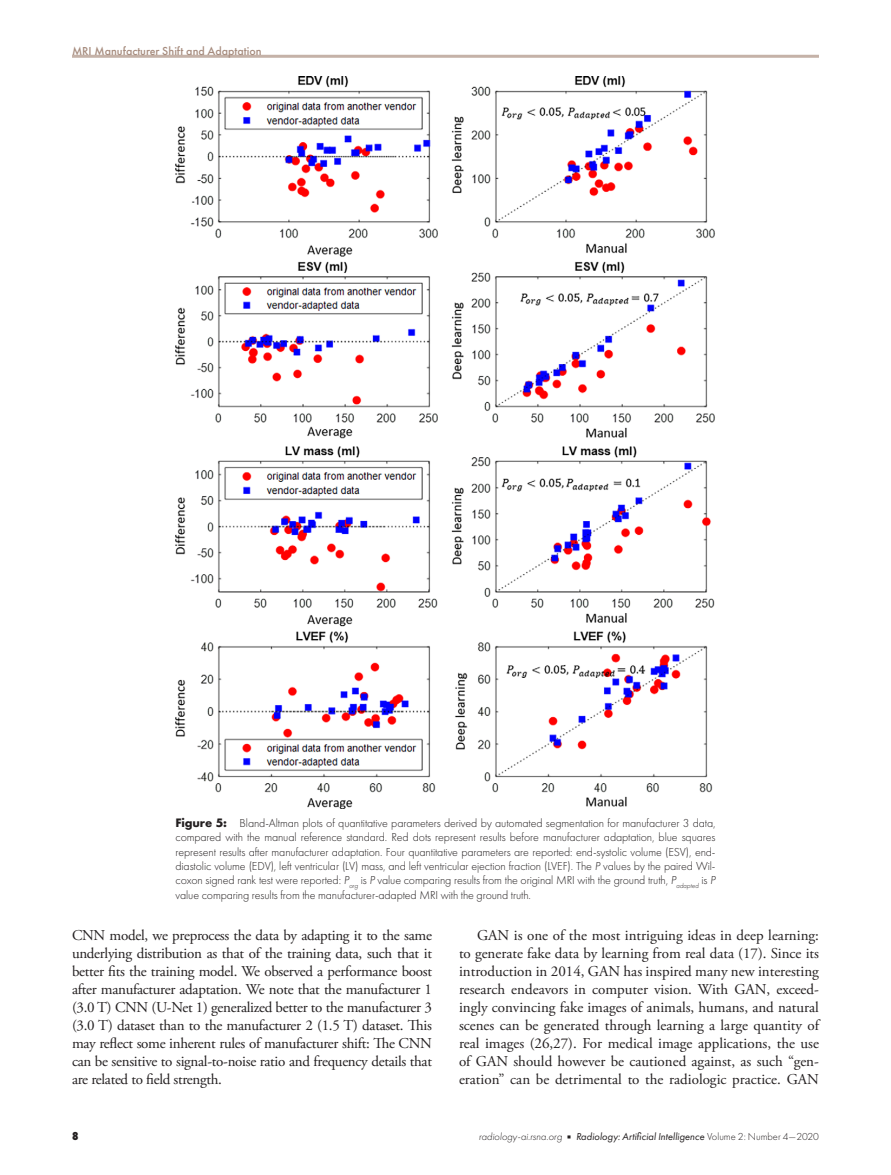
<style>
.page{position:relative;width:891px;height:1175px;background:#fff}
.page>*{position:absolute;margin:0;border:0;box-sizing:border-box;transform-origin:0 0}
.t1{font:15px/18px "Adobe Garamond Pro";letter-spacing:-.01em;color:#231f20;text-align:justify}
.t2{font:300 12px/14.4px "Futura PT";letter-spacing:-.01em;color:#231f20;text-align:justify}
.t3{font:500 12px "Futura PT";color:#a68b7d}
.t4{font:800 12px "Futura PT Cond";color:#231f20}
.t5{font:italic 10.5px "Futura PT";color:#231f20}
.s1{font-weight:700;font-size:12.75px}
.s2{font-style:italic}
.s3{font-weight:300}
.s4{font-family:"Universal Newswith Comm Pi";font-style:normal;font-size:6px}
.s5{font-weight:300;font-style:normal}
</style>
<div class="page">
<hr style="left:72px;top:55px;width:747px;height:3px;background:#c5b2a8">
<img style="left:176px;top:76px;width:539px;height:732px">
<p class="t3" style="left:72px;top:43px;width:191px">MRI Manufacturer Shift and Adaptation</p>
<p class="t2" style="left:176px;top:815px;width:542px"><span class="s1">Figure 5:</span> Bland-Altman plots of quantitative parameters derived by automated segmentation for manufacturer 3 data, compared with the manual reference standard. Red dots represent results before manufacturer adaptation, blue squares represent results after manufacturer adaptation. Four quantitative parameters are reported: end-systolic volume (ESV), end&shy;diastolic volume (EDV), left ventricular (LV) mass, and left ventricular ejection fraction (LVEF). The <span class="s2">P</span> values by the paired Wil&shy;coxon signed rank test were reported: <span class="s2">P</span><sub>org</sub> is <span class="s2">P</span> value comparing results from the original MRI with the ground truth, <span class="s2">P</span><sub>adapted</sub> is <span class="s2">P </span>value comparing results from the manufacturer-adapted MRI with the ground truth.</p>
<p class="t1" style="left:72px;top:926px;width:362px">CNN model, we preprocess the data by adapting it to the same underlying distribution as that of the training data, such that it better fits the training model. We observed a performance boost after manufacturer adaptation. We note that the manufacturer 1 (3.0 T) CNN (U-Net 1) generalized better to the manufacturer 3 (3.0 T) dataset than to the manufacturer 2 (1.5 T) dataset. This may reflect some inherent rules of manufacturer shift: The CNN can be sensitive to signal-to-noise ratio and frequency details that are related to field strength.</p>
<p class="t1" style="left:459px;top:926px;width:362px;text-indent:18px">GAN is one of the most intriguing ideas in deep learning: to generate fake data by learning from real data (17). Since its introduction in 2014, GAN has inspired many new interesting research endeavors in computer vision. With GAN, exceed&shy;ingly convincing fake images of animals, humans, and natural scenes can be generated through learning a large quantity of real images (26,27). For medical image applications, the use of GAN should however be cautioned against, as such “gen&shy;eration” can be detrimental to the radiologic practice. GAN</p>
<p class="t4" style="left:72px;top:1128px;width:8px">8</p>
<p class="t5" style="left:479px;top:1130px;width:342px"><span class="s3">radiology-ai.rsna.org</span> <span class="s4">n</span> Radiology: Artificial Intelligence <span class="s5">Volume 2: Number 4—2020</span></p>
</div>
